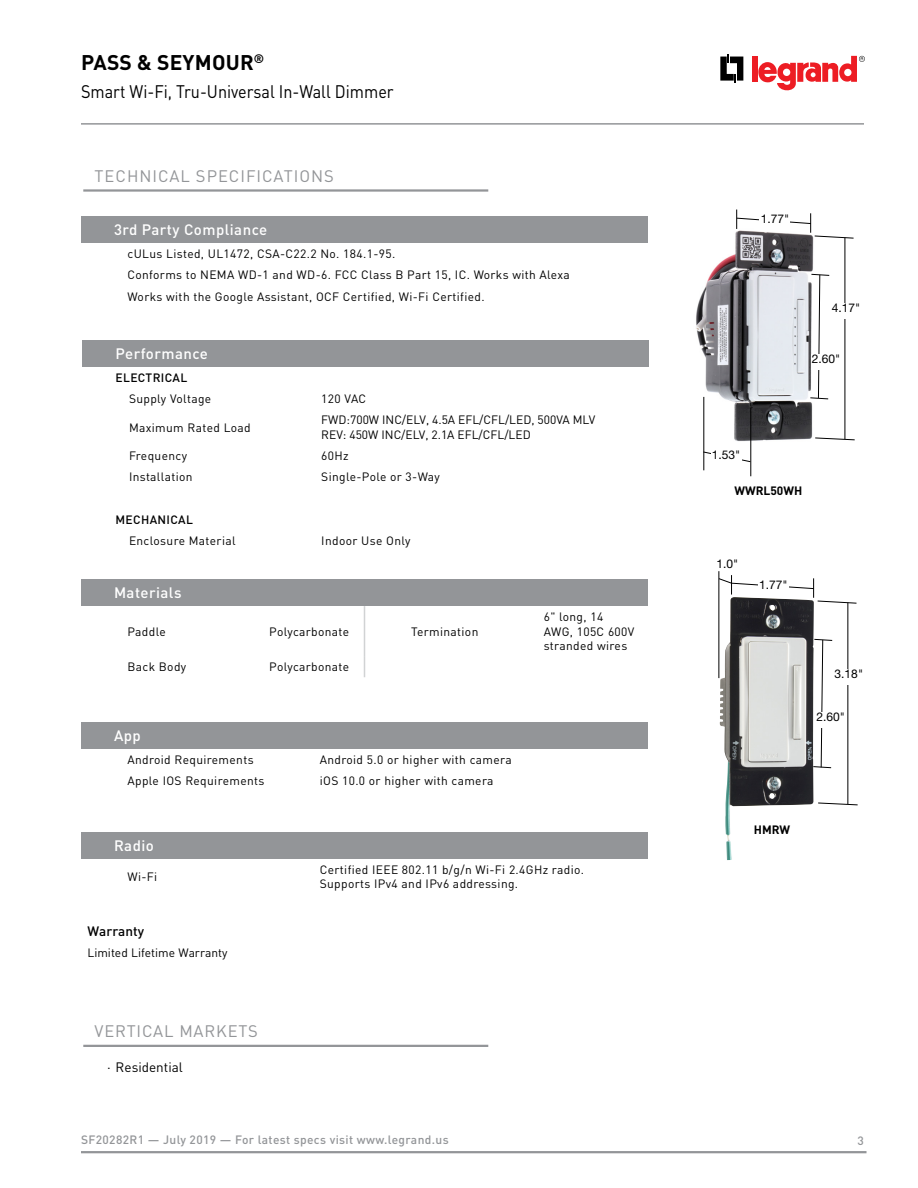
<style>
.page{position:relative;width:918px;height:1188px;background:#fff}
.page>*{position:absolute;margin:0;border:0;box-sizing:border-box;transform-origin:0 0}
.t1{font:700 21px "DIN Pro";letter-spacing:.01em;color:#000}
.t2{font:18px "DIN Pro";color:#000;scale:.9 1}
.t3{font:16.5px "DIN Pro";letter-spacing:.06em;color:#939598}
.t4{font:500 15px "DIN Pro";letter-spacing:.03em;color:#fff}
.t5{font:13.5px "DIN Pro";color:#000}
.t6{font:500 13.5px "DIN Pro";color:#000}
.Specs{font:12px/14.4px "DIN Pro";letter-spacing:.03em;color:#000}
.Specs-2{font:12px/14.4px "DIN Pro";color:#000}
.t7{font:500 12px "DIN Pro";letter-spacing:.03em;color:#939598}
.t8{font:12px "Helvetica Neue LT Std";color:#000}
.t9{font:500 12px "DIN Pro";letter-spacing:.03em;color:#000}
.t10{font:700 12px "DIN Pro";color:#000}
</style>
<div class="page">
<svg style="left:720px;top:54px;width:23px;height:29px"></svg>
<div style="left:752px;top:56px;width:5px;height:26px;background:#ed1d24"></div>
<svg style="left:758px;top:56px;width:107px;height:35px"></svg>
<hr style="left:81px;top:1151px;width:786px;height:2px;background:#939598">
<hr style="left:81px;top:123px;width:783px;height:2px;background:#939598">
<hr style="left:83px;top:1045px;width:405px;height:2px;background:#939598">
<hr style="left:83px;top:189px;width:405px;height:3px;background:#939598">
<div style="left:81px;top:579px;width:567px;height:27px;background:#939598"></div>
<hr style="left:364px;top:606px;width:1px;height:50px;background:#d1d3d4">
<svg style="left:364px;top:656px;width:1px;height:21px"></svg>
<div style="left:82px;top:340px;width:568px;height:27px;background:#939598"></div>
<div style="left:81px;top:722px;width:567px;height:27px;background:#939598"></div>
<div style="left:81px;top:832px;width:567px;height:27px;background:#939598"></div>
<div style="left:81px;top:216px;width:567px;height:27px;background:#939598"></div>
<img style="left:696px;top:232px;width:118px;height:230px">
<svg style="left:736px;top:210px;width:118px;height:29px"></svg>
<svg style="left:815px;top:437px;width:40px;height:4px"></svg>
<hr style="left:845px;top:238px;width:1px;height:201px;background:#000">
<div style="left:831px;top:304px;width:30px;height:15px;background:#fff"></div>
<svg style="left:810px;top:274px;width:20px;height:126px"></svg>
<div style="left:811px;top:354px;width:30px;height:15px;background:#fff"></div>
<hr style="left:703px;top:397px;width:1px;height:73px;background:#000">
<hr style="left:750px;top:403px;width:1px;height:73px;background:#000">
<svg style="left:703px;top:451px;width:48px;height:12px"></svg>
<div style="left:711px;top:451px;width:30px;height:15px;background:#fff"></div>
<img style="left:720px;top:604px;width:94px;height:256px">
<svg style="left:818px;top:802px;width:40px;height:4px"></svg>
<hr style="left:847px;top:603px;width:1px;height:201px;background:#000">
<div style="left:834px;top:669px;width:30px;height:15px;background:#fff"></div>
<svg style="left:813px;top:639px;width:20px;height:130px"></svg>
<div style="left:816px;top:712px;width:30px;height:15px;background:#fff"></div>
<hr style="left:718px;top:571px;width:1px;height:107px;background:#000">
<svg style="left:718px;top:575px;width:139px;height:29px"></svg>
<h1 class="t1" style="left:81px;top:48px;width:185px">PASS &amp; SEYMOUR<sup>®</sup></h1>
<h2 class="t2" style="left:81px;top:79px;width:349px">Smart Wi-Fi, Tru-Universal In-Wall Dimmer</h2>
<p class="t3" style="left:95px;top:165px;width:241px">TECHNICAL SPECIFICATIONS</p>
<p class="t4" style="left:114px;top:220px;width:155px">3rd Party Compliance</p>
<p class="Specs" style="left:128px;top:246px;width:269px">cULus Listed, UL1472, CSA-C22.2 No. 184.1-95.</p>
<p class="Specs" style="left:128px;top:267px;width:444px">Conforms to NEMA WD-1 and WD-6. FCC Class B Part 15, IC. Works with Alexa</p>
<p class="Specs" style="left:128px;top:288px;width:359px">Works with the Google Assistant, OCF Certified, Wi-Fi Certified.</p>
<p class="t4" style="left:116px;top:344px;width:94px">Performance</p>
<p class="t9" style="left:116px;top:370px;width:73px">ELECTRICAL</p>
<p class="Specs" style="left:129px;top:391px;width:84px">Supply Voltage</p>
<p class="Specs" style="left:321px;top:391px;width:46px">120 VAC</p>
<p class="Specs" style="left:129px;top:420px;width:123px">Maximum Rated Load</p>
<p class="Specs-2" style="left:321px;top:412px;width:275px">FWD:700W INC/ELV, 4.5A EFL/CFL/LED, 500VA MLV<br>REV: 450W INC/ELV, 2.1A EFL/CFL/LED</p>
<p class="Specs" style="left:129px;top:448px;width:60px">Frequency</p>
<p class="Specs" style="left:321px;top:448px;width:29px">60Hz</p>
<p class="Specs" style="left:129px;top:469px;width:65px">Installation</p>
<p class="Specs" style="left:321px;top:469px;width:120px">Single-Pole or 3-Way</p>
<p class="t9" style="left:116px;top:511px;width:79px">MECHANICAL</p>
<p class="Specs" style="left:129px;top:533px;width:108px">Enclosure Material</p>
<p class="Specs" style="left:321px;top:533px;width:91px">Indoor Use Only</p>
<p class="t4" style="left:114px;top:583px;width:69px">Materials</p>
<p class="Specs" style="left:128px;top:624px;width:40px">Paddle</p>
<p class="Specs" style="left:269px;top:624px;width:81px">Polycarbonate</p>
<p class="Specs" style="left:411px;top:624px;width:69px">Termination</p>
<p class="Specs" style="left:128px;top:659px;width:60px">Back Body</p>
<p class="Specs" style="left:269px;top:659px;width:81px">Polycarbonate</p>
<p class="t4" style="left:114px;top:726px;width:28px">App</p>
<p class="Specs" style="left:128px;top:752px;width:128px">Android Requirements</p>
<p class="Specs" style="left:320px;top:752px;width:193px">Android 5.0 or higher with camera</p>
<p class="Specs" style="left:128px;top:773px;width:138px">Apple IOS Requirements</p>
<p class="Specs" style="left:320px;top:773px;width:175px">iOS 10.0 or higher with camera</p>
<p class="Specs" style="left:544px;top:609px;width:92px">6" long, 14<br>AWG, 105C 600V stranded wires</p>
<p class="t4" style="left:114px;top:835px;width:41px">Radio</p>
<p class="Specs" style="left:128px;top:869px;width:31px">Wi-Fi</p>
<p class="Specs" style="left:320px;top:862px;width:266px">Certified IEEE 802.11 b/g/n Wi-Fi 2.4GHz radio.<br>Supports IPv4 and IPv6 addressing.</p>
<p class="t6" style="left:88px;top:922px;width:58px">Warranty</p>
<p class="Specs-2" style="left:88px;top:945px;width:141px">Limited Lifetime Warranty</p>
<p class="t3" style="left:94px;top:1020px;width:165px">VERTICAL MARKETS</p>
<p class="t5" style="left:107px;top:1058px;width:77px">· Residential</p>
<p class="t7" style="left:81px;top:1132px;width:369px">SF20282R1 — July 2019 — For latest specs visit www.legrand.us</p>
<p class="t8" style="left:761px;top:212px;width:30px">1.77"</p>
<p class="t8" style="left:832px;top:301px;width:30px">4.17"</p>
<p class="t8" style="left:812px;top:351px;width:30px">2.60"</p>
<p class="t8" style="left:712px;top:448px;width:30px">1.53"</p>
<p class="t10" style="left:734px;top:482px;width:69px">WWRL50WH</p>
<p class="t8" style="left:716px;top:556px;width:23px">1.0"</p>
<p class="t8" style="left:759px;top:577px;width:30px">1.77"</p>
<p class="t8" style="left:835px;top:666px;width:30px">3.18"</p>
<p class="t8" style="left:817px;top:709px;width:30px">2.60"</p>
<p class="t10" style="left:754px;top:822px;width:38px">HMRW</p>
<p class="t7" style="left:858px;top:1132px;width:8px">3</p>
</div>
